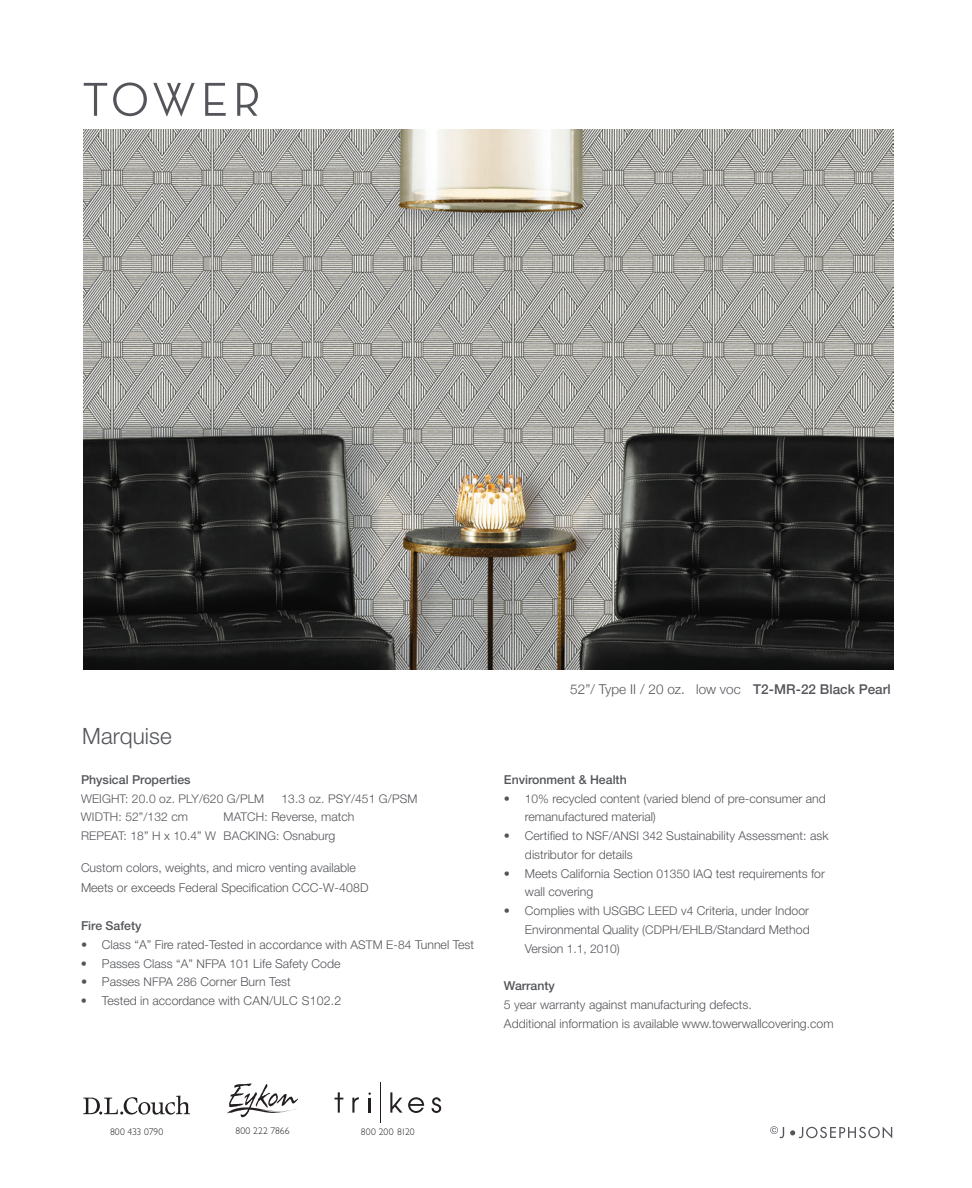
<style>
.page{position:relative;width:972px;height:1188px;background:#fff}
.page>*{position:absolute;margin:0;border:0;box-sizing:border-box;transform-origin:0 0}
.t1{font:300 22.5px "Helvetica Neue LT Std";letter-spacing:.005em;color:#54555a}
.t2{font:300 13.5px "Helvetica Neue";color:#54555a}
.t3{font:300 12.3px/18.8px "Helvetica Neue LT Std";color:#54555a}
.t4{font:500 12.3px "Helvetica Neue LT Std";color:#54555a}
.t5{font:300 12px "Helvetica Neue LT Std";letter-spacing:.01em;color:#54555a}
.t6{font:300 9.6px "Gill Sans";color:#231f20}
.s1{font-size:12.3px}
.s2{font-size:12px}
.s3{font-weight:500}
</style>
<div class="page">
<img style="left:84px;top:129px;width:810px;height:540px">
<svg style="left:770px;top:1126px;width:122px;height:12px"></svg>
<svg style="left:84px;top:83px;width:23px;height:33px"></svg>
<svg style="left:113px;top:83px;width:34px;height:33px"></svg>
<svg style="left:153px;top:83px;width:42px;height:33px"></svg>
<svg style="left:205px;top:83px;width:21px;height:33px"></svg>
<svg style="left:237px;top:83px;width:21px;height:33px"></svg>
<svg style="left:83px;top:1096px;width:107px;height:19px"></svg>
<svg style="left:335px;top:1092px;width:8px;height:21px"></svg>
<svg style="left:352px;top:1097px;width:7px;height:16px"></svg>
<svg style="left:390px;top:1092px;width:34px;height:21px"></svg>
<svg style="left:431px;top:1097px;width:10px;height:16px"></svg>
<hr style="left:380px;top:1083px;width:1px;height:40px;background:#231f20">
<svg style="left:368px;top:1092px;width:3px;height:21px"></svg>
<svg style="left:227px;top:1083px;width:71px;height:34px"></svg>
<p class="t1" style="left:82px;top:722px;width:91px">Marquise</p>
<p class="t4" style="left:81px;top:772px;width:111px">Physical Properties</p>
<p class="t5" style="left:81px;top:791px;width:185px">WEIGHT: 20.0 oz. PLY/620 G/PLM</p>
<p class="t5" style="left:282px;top:791px;width:137px">13.3 oz. PSY/451 G/PSM</p>
<p class="t5" style="left:81px;top:810px;width:109px">WIDTH: 52”/132 <span class="s1">cm</span></p>
<p class="t3" style="left:224px;top:807px;width:132px"><span class="s2">MATCH:</span> Reverse, match</p>
<p class="t5" style="left:81px;top:828px;width:256px">REPEAT: 18” H x 10.4” W BACKING: <span class="s1">Osnaburg</span></p>
<p class="t3" style="left:81px;top:858px;width:289px;line-height:19.5px">Custom colors, weights, and micro venting available<br>Meets or exceeds Federal Specification CCC-W-408D</p>
<p class="t4" style="left:81px;top:918px;width:62px">Fire Safety</p>
<p class="t3" style="left:81px;top:935px;width:395px">• Class “A” Fire rated-Tested in accordance with <span class="s2">ASTM E-84</span> Tunnel Test</p>
<p class="t3" style="left:81px;top:954px;width:261px">• Passes Class <span class="s2">“A” NFPA 101</span> Life Safety Code</p>
<p class="t3" style="left:81px;top:972px;width:211px">• Passes <span class="s2">NFPA 286</span> Corner Burn Test</p>
<p class="t3" style="left:81px;top:991px;width:262px">• Tested in accordance with CAN/ULC S102.2</p>
<p class="t2" style="left:570px;top:678px;width:322px">52”/ Type II / 20 oz. low voc <span class="s3">T2-MR-22 Black Pearl</span></p>
<p class="t4" style="left:504px;top:772px;width:124px">Environment &amp; Health</p>
<p class="t3" style="left:525px;top:789px;width:302px;text-indent:-21px">• <span class="s2">10%</span> recycled content (varied blend of pre-consumer and remanufactured material)</p>
<p class="t3" style="left:525px;top:826px;width:305px;text-indent:-21px">• Certified to <span class="s2">NSF/ANSI 342</span> Sustainability Assessment: ask distributor for details</p>
<p class="t3" style="left:525px;top:864px;width:302px;text-indent:-21px">• Meets California Section <span class="s2">01350 IAQ</span> test requirements for wall covering</p>
<p class="t3" style="left:525px;top:901px;width:286px;text-align:justify;text-indent:-21px">• Complies with <span class="s2">USGBC LEED v4</span> Criteria, under Indoor Environmental Quality (<span class="s2">CDPH/EHLB/</span>Standard Method Version <span class="s2">1.1, 2010</span>)</p>
<p class="t3" style="left:504px;top:976px;width:331px"><span class="s3">Warranty<br></span>5 year warranty against manufacturing defects.<br>Additional information is available www.towerwallcovering.com</p>
<p class="t6" style="left:110px;top:1124px;width:55px">800 433 0790</p>
<p class="t6" style="left:235px;top:1123px;width:56px">800 222 7866</p>
<p class="t6" style="left:361px;top:1124px;width:55px">800 200 8120</p>
</div>
